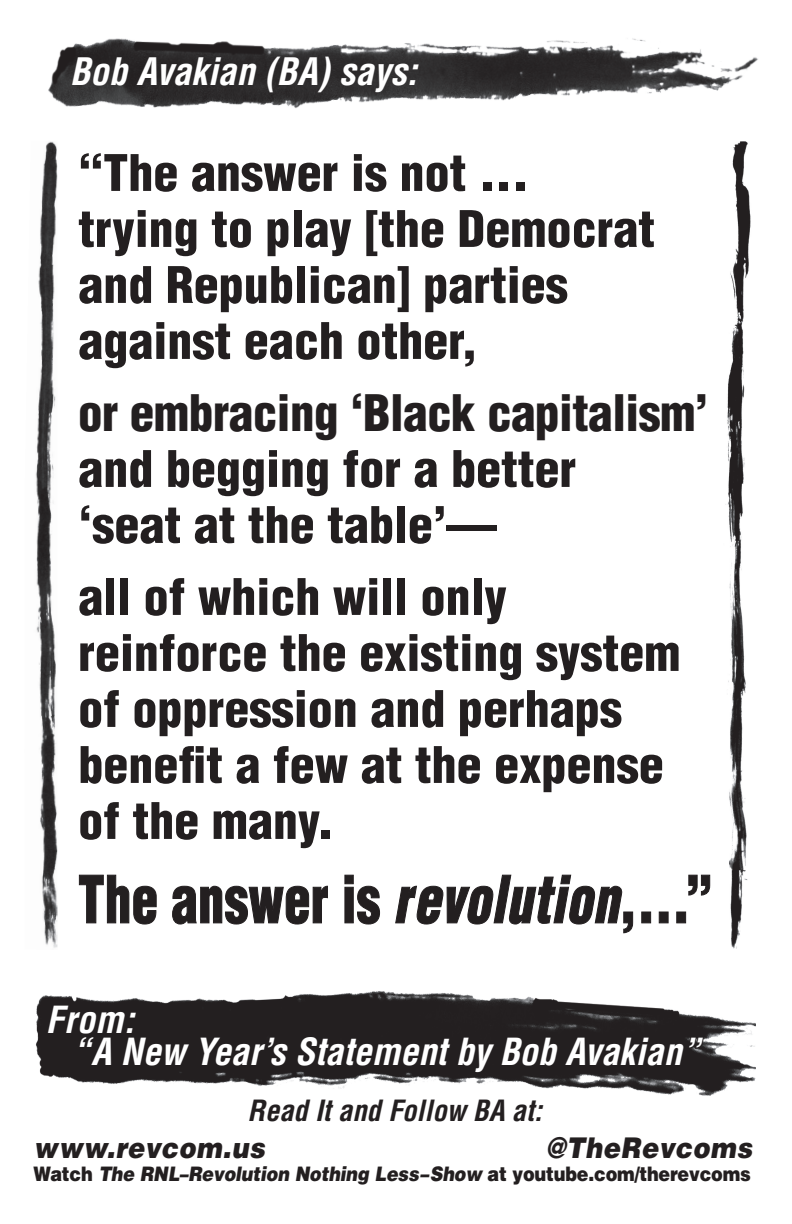
<style>
.page{position:relative;width:792px;height:1224px;background:#fff}
.page>*{position:absolute;margin:0;border:0;box-sizing:border-box;transform-origin:0 0}
.t1{font:900 condensed 63.6px "Helvetica LT Std";letter-spacing:.01em;color:#231f20;scale:.83 1}
.t2{font:900 condensed 49.1px/56px "Helvetica LT Std";color:#231f20}
.t3{font:italic 700 condensed 37px "Helvetica LT Std";color:#fff}
.t4{font:italic 700 condensed 36.5px "Helvetica LT Std";color:#fff}
.t5{font:italic 900 28.6px "Helvetica LT Std";letter-spacing:.02em;color:#231f20;scale:.9 1}
.t6{font:italic 700 condensed 28.6px "Helvetica LT Std";color:#231f20}
.t7{font:italic 900 20px "Helvetica LT Std";letter-spacing:-.01em;color:#231f20;scale:.88 1}
.s1{font-style:italic}
.s2{font-style:normal}
</style>
<div class="page">
<svg style="left:79px;top:875px;width:78px;height:49px"></svg>
<svg style="left:172px;top:886px;width:156px;height:39px"></svg>
<svg style="left:344px;top:875px;width:36px;height:50px"></svg>
<svg style="left:395px;top:875px;width:238px;height:58px"></svg>
<svg style="left:641px;top:912px;width:45px;height:11px"></svg>
<svg style="left:688px;top:875px;width:22px;height:21px"></svg>
<img style="left:48px;top:38px;width:710px;height:70px">
<img style="left:36px;top:991px;width:720px;height:105px">
<img style="left:35px;top:141px;width:22px;height:807px">
<img style="left:725px;top:141px;width:26px;height:808px">
<div style="left:46px;top:1003px;width:146px;height:65px;background:#231f20"></div>
<div style="left:198px;top:1035px;width:91px;height:33px;background:#231f20"></div>
<div style="left:297px;top:1035px;width:408px;height:39px;background:#231f20"></div>
<p class="t3" style="left:70px;top:49px;width:349px">Bob Avakian (BA) says:</p>
<p class="t2" style="left:78px;top:145px;width:578px">“The answer is not ... trying to play [the Democrat and Republican] parties against each other,</p>
<p class="t2" style="left:78px;top:385px;width:632px">or embracing ‘Black capitalism’ and begging for a better<br>‘seat at the table’—</p>
<p class="t2" style="left:78px;top:569px;width:604px">all of which will only reinforce the existing system of oppression and perhaps benefit a few at the expense of the many.</p>
<p class="t1" style="left:78px;top:859px;width:766px">The answer is <span class="s1">revolution</span>,…”</p>
<p class="t4" style="left:46px;top:996px;width:90px">From:</p>
<p class="t4" style="left:73px;top:1029px;width:629px">“A New Year’s Statement by Bob Avakian”</p>
<p class="t6" style="left:248px;top:1092px;width:296px">Read It and Follow BA at:</p>
<p class="t5" style="left:34px;top:1129px;width:258px">www.revcom.us</p>
<p class="t5" style="left:547px;top:1129px;width:230px">@TheRevcoms</p>
<p class="t7" style="left:34px;top:1160px;width:817px"><span class="s2">Watch</span> The RNL–Revolution Nothing Less–Show <span class="s2">at youtube.com/therevcoms</span></p>
</div>
